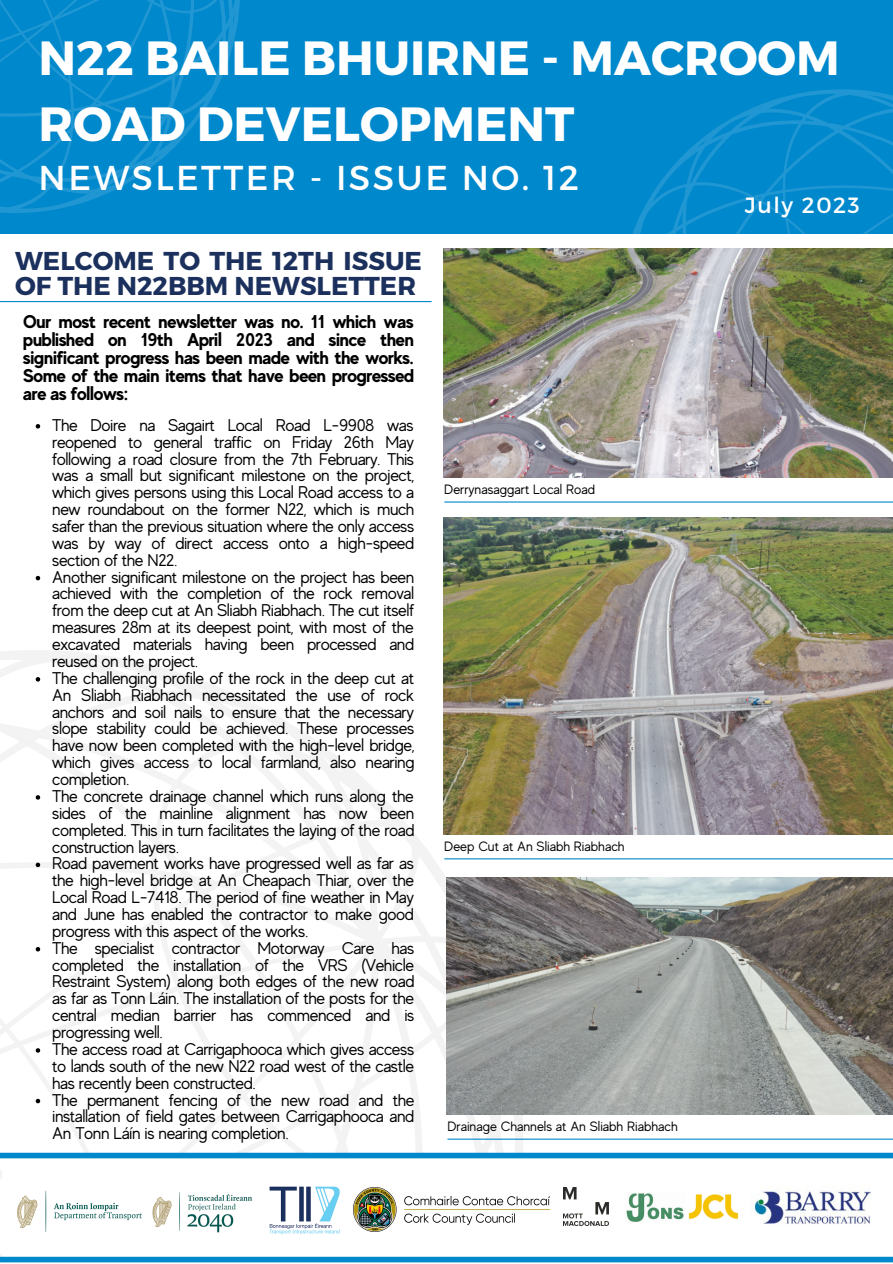
<style>
.page{position:relative;width:893px;height:1264px;background:#fff}
.page>*{position:absolute;margin:0;border:0;box-sizing:border-box;transform-origin:0 0}
.t1{font:700 48px/66.3px "Montserrat";color:#fff}
.t2{font:34.5px "Montserrat";letter-spacing:.07em;color:#fff}
.t3{font:700 25.8px/25.3px "Montserrat";color:#1b305c}
.t4{font:22.05px "Montserrat";letter-spacing:.07em;color:#fff}
.t5{font:700 18.45px/18px "MADE Evolve Sans";letter-spacing:-.025em;color:#000;text-align:justify}
.t6{font:16.95px/16.8px "MADE Evolve Sans";letter-spacing:-.025em;color:#000;text-align:justify}
.t7{font:13.5px "MADE Evolve Sans";color:#000}
</style>
<div class="page">
<svg style="left:0;top:651px;width:523px;height:605px"></svg>
<div style="left:2px;top:1158px;width:890px;height:104px;background:#fff"></div>
<div style="left:0;top:0;width:892px;height:233px;background:#08c"></div>
<svg style="left:0;top:0;width:240px;height:213px"></svg>
<svg style="left:618px;top:89px;width:274px;height:414px"></svg>
<img style="left:443px;top:248px;width:449px;height:229px">
<div style="left:0;top:1152px;width:892px;height:6px;background:#08c"></div>
<hr style="left:0;top:301px;width:431px;height:1px;background:#08c">
<img style="left:269px;top:1186px;width:71px;height:49px">
<img style="left:626px;top:1193px;width:113px;height:29px">
<img style="left:754px;top:1189px;width:117px;height:35px">
<img style="left:563px;top:1187px;width:45px;height:38px">
<img style="left:152px;top:1192px;width:100px;height:40px">
<img style="left:17px;top:1190px;width:125px;height:41px">
<div style="left:0;top:1256px;width:892px;height:6px;background:#08c"></div>
<hr style="left:444px;top:501px;width:448px;height:1px;background:#08c">
<img style="left:353px;top:1187px;width:196px;height:44px">
<svg style="left:36px;top:424px;width:4px;height:4px"></svg>
<svg style="left:36px;top:576px;width:4px;height:4px"></svg>
<svg style="left:36px;top:677px;width:4px;height:4px"></svg>
<svg style="left:36px;top:795px;width:4px;height:4px"></svg>
<svg style="left:36px;top:862px;width:4px;height:5px"></svg>
<svg style="left:36px;top:947px;width:4px;height:4px"></svg>
<svg style="left:36px;top:1048px;width:4px;height:4px"></svg>
<svg style="left:36px;top:1098px;width:4px;height:5px"></svg>
<img style="left:446px;top:877px;width:446px;height:237px">
<hr style="left:447px;top:1138px;width:445px;height:1px;background:#08c">
<img style="left:443px;top:517px;width:449px;height:317px">
<hr style="left:444px;top:858px;width:448px;height:1px;background:#08c">
<p class="t1" style="left:39px;top:22px;width:802px">N22 BAILE BHUIRNE - MACROOM<br>ROAD DEVELOPMENT</p>
<p class="t2" style="left:39px;top:155px;width:542px">NEWSLETTER - ISSUE NO. 12</p>
<p class="t3" style="left:15px;top:246px;width:408px">WELCOME TO THE 12TH ISSUE<br>OF THE N22BBM NEWSLETTER</p>
<p class="t5" style="left:23px;top:313px;width:392px">Our most recent newsletter was no. 11 which was published on 19th April 2023 and since then significant progress has been made with the works.<br>Some of the main items that have been progressed are as follows:</p>
<p class="t6" style="left:52px;top:416px;width:364px">The Doire na Sagairt Local Road L-9908 was reopened to general traffic on Friday 26th May following a road closure from the 7th February. This was a small but significant milestone on the project, which gives persons using this Local Road access to a new roundabout on the former N22, which is much safer than the previous situation where the only access was by way of direct access onto a high-speed section of the N22.</p>
<p class="t6" style="left:52px;top:568px;width:364px">Another significant milestone on the project has been achieved with the completion of the rock removal from the deep cut at An Sliabh Riabhach. The cut itself measures 28m at its deepest point, with most of the excavated materials having been processed and reused on the project.</p>
<p class="t6" style="left:52px;top:669px;width:364px">The challenging profile of the rock in the deep cut at An Sliabh Riabhach necessitated the use of rock anchors and soil nails to ensure that the necessary slope stability could be achieved. These processes have now been completed with the high-level bridge, which gives access to local farmland, also nearing completion.</p>
<p class="t6" style="left:52px;top:787px;width:364px">The concrete drainage channel which runs along the sides of the mainline alignment has now been completed. This in turn facilitates the laying of the road construction layers.</p>
<p class="t6" style="left:52px;top:855px;width:363px">Road pavement works have progressed well as far as the high-level bridge at An Cheapach Thiar, over the Local Road L-7418. The period of fine weather in May and June has enabled the contractor to make good progress with this aspect of the works.</p>
<p class="t6" style="left:52px;top:939px;width:364px">The specialist contractor Motorway Care has completed the installation of the VRS (Vehicle Restraint System) along both edges of the new road as far as Tonn Láin. The installation of the posts for the central median barrier has commenced and is progressing well.</p>
<p class="t6" style="left:52px;top:1040px;width:363px">The access road at Carrigaphooca which gives access to lands south of the new N22 road west of the castle has recently been constructed.</p>
<p class="t6" style="left:52px;top:1091px;width:364px">The permanent fencing of the new road and the installation of field gates between Carrigaphooca and An Tonn Láín is nearing completion.</p>
<p class="t7" style="left:444px;top:481px;width:152px">Derrynasaggart Local Road</p>
<p class="t7" style="left:444px;top:838px;width:182px">Deep Cut at An Sliabh Riabhach</p>
<p class="t7" style="left:447px;top:1118px;width:232px">Drainage Channels at An Sliabh Riabhach</p>
<p class="t4" style="left:744px;top:191px;width:116px">July 2023</p>
</div>
